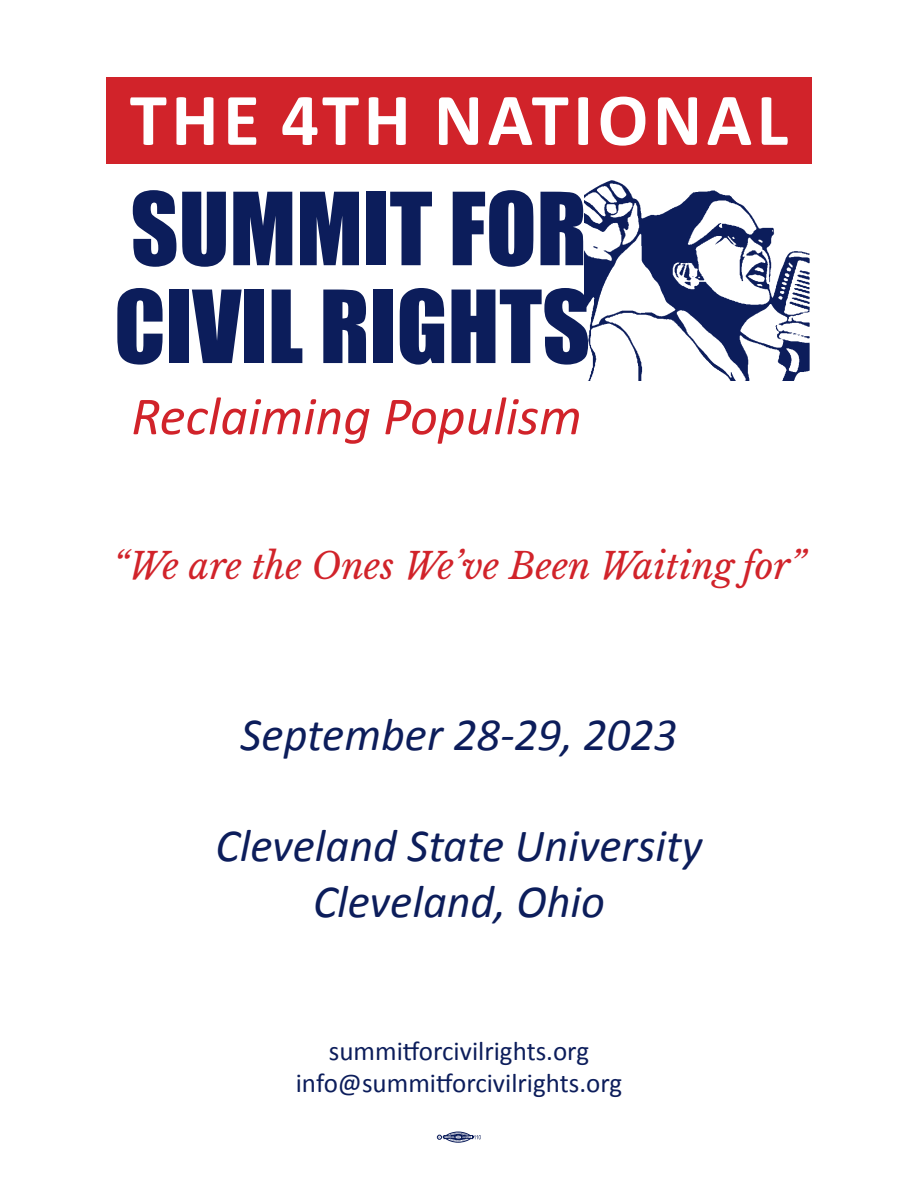
<style>
.page{position:relative;width:918px;height:1188px;background:#fff}
.page>*{position:absolute;margin:0;border:0;box-sizing:border-box;transform-origin:0 0}
.t1{font:93px/97.8px "Impact";color:#0c1d5b}
.t2{font:700 75px "Calibri";letter-spacing:.06em;color:#fff}
.t3{font:italic 54px "Calibri";color:#d1232a}
.t4{font:italic 46.35px/55.7px "Calibri";color:#0c1d5b;text-align:center}
.t5{font:italic 36px "Libre Baskerville";color:#d1232a}
.t6{font:27px/32.4px "Calibri";color:#0c1d5b;text-align:center}
</style>
<div class="page">
<img style="left:584px;top:180px;width:226px;height:200px">
<div style="left:106px;top:77px;width:706px;height:87px;background:#d1232a"></div>
<svg style="left:437px;top:1132px;width:44px;height:11px"></svg>
<h2 class="t2" style="left:130px;top:72px;width:660px">THE 4TH NATIONAL</h2>
<h1 class="t1" style="left:114px;top:177px;width:478px">SUMMIT FOR<br>CIVIL RIGHTS</h1>
<p class="t3" style="left:131px;top:379px;width:452px">Reclaiming Populism</p>
<p class="t5" style="left:113px;top:544px;width:694px">“We are the Ones We’ve Been Waiting for”</p>
<p class="t4" style="left:241px;top:705px;width:438px">September 28-29, 2023</p>
<p class="t4" style="left:216px;top:816px;width:488px">Cleveland State University<br>Cleveland, Ohio</p>
<p class="t6" style="left:296px;top:1035px;width:328px">summitforcivilrights.org info@summitforcivilrights.org</p>
</div>
